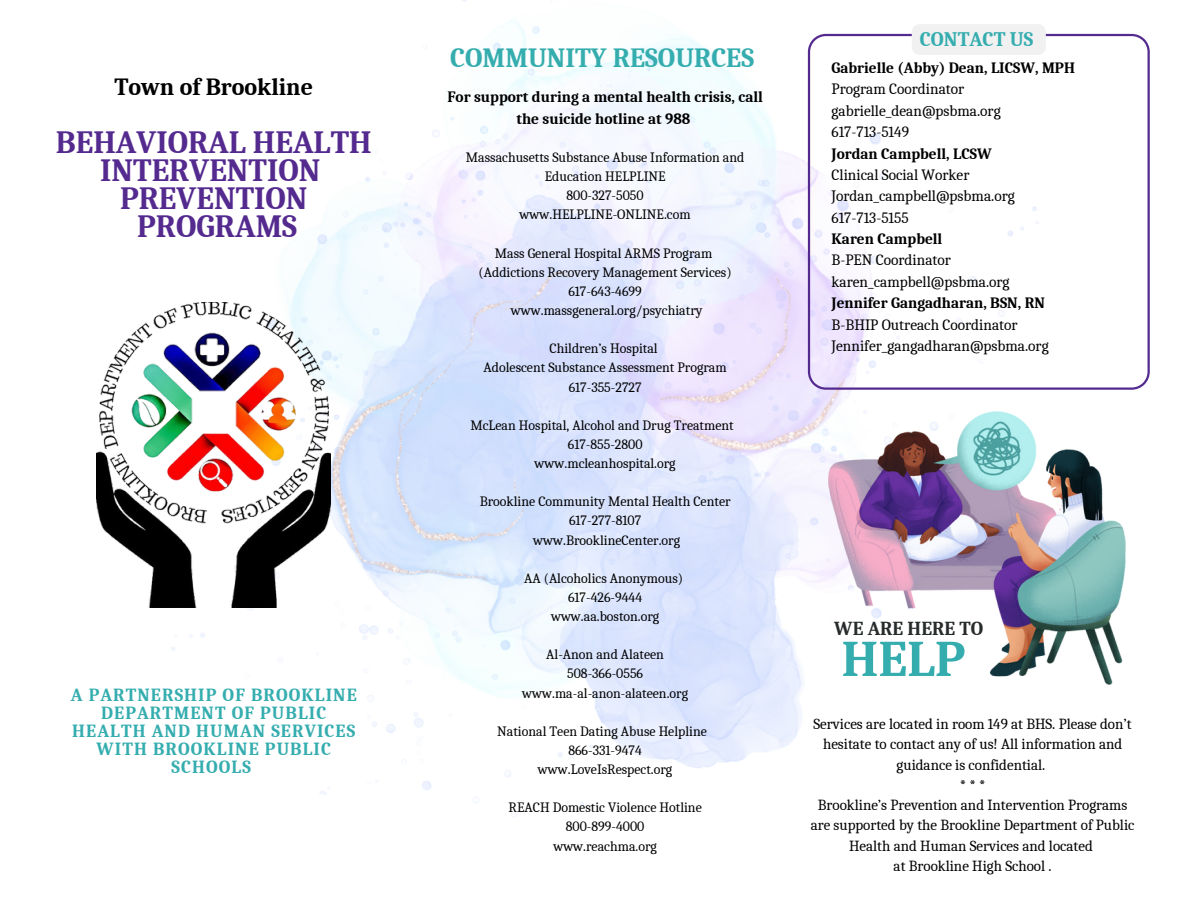
<style>
.page{position:relative;width:1188px;height:918px;background:#fff}
.page>*{position:absolute;margin:0;border:0;box-sizing:border-box;transform-origin:0 0}
.t1{font:700 51.3px "Caladea";color:#35adaf}
.t2{font:700 31.5px/28.2px "Caladea";color:#542a8f;text-align:center}
.t3{font:700 27px "Caladea";color:#35adaf}
.t4{font:700 24px "Caladea";color:#000}
.t5{font:700 20.1px "Caladea";color:#35adaf}
.t6{font:700 19.2px "Caladea";color:#272b2b}
.t7{font:700 18px/18px "Caladea";letter-spacing:.06em;color:#35adaf;text-align:center}
.t8{font:15.3px/21.3px "Caladea";color:#000}
.t9{font:700 15.3px/21.3px "Caladea";color:#000;text-align:center}
.t10{font:15px/20.2px "Caladea";color:#000;text-align:center}
.t11{font:13.8px/19.2px "Caladea";color:#000;text-align:center}
.s1{font-weight:700}
</style>
<div class="page">
<img style="left:171px;top:0;width:893px;height:814px">
<img style="left:829px;top:411px;width:297px;height:273px">
<svg style="left:808px;top:34px;width:342px;height:355px"></svg>
<img style="left:97px;top:303px;width:234px;height:305px">
<div style="left:912px;top:24px;width:134px;height:31px;background:#f1f1f1"></div>
<p class="t4" style="left:114px;top:73px;width:200px">Town of Brookline</p>
<p class="t2" style="left:56px;top:128px;width:318px">BEHAVIORAL HEALTH<br>INTERVENTION<br>PREVENTION</p>
<p class="t2" style="left:137px;top:213px;width:161px">PROGRAMS</p>
<p class="t7" style="left:71px;top:686px;width:287px">A PARTNERSHIP OF BROOKLINE<br>DEPARTMENT OF PUBLIC<br>HEALTH AND HUMAN SERVICES<br>WITH BROOKLINE PUBLIC<br>SCHOOLS</p>
<p class="t3" style="left:450px;top:43px;width:305px">COMMUNITY RESOURCES</p>
<p class="t9" style="left:447px;top:87px;width:317px">For support during a mental health crisis, call the suicide hotline at 988</p>
<p class="t11" style="left:466px;top:148px;width:280px">Massachusetts Substance Abuse Information and<br>Education HELPLINE</p>
<p class="t11" style="left:567px;top:186px;width:79px">800-327-5050</p>
<p class="t11" style="left:520px;top:205px;width:173px">www.HELPLINE-ONLINE.com</p>
<p class="t11" style="left:495px;top:244px;width:219px">Mass General Hospital ARMS Program</p>
<p class="t11" style="left:479px;top:263px;width:255px">(Addictions Recovery Management Services)</p>
<p class="t11" style="left:568px;top:282px;width:75px">617-643-4699</p>
<p class="t11" style="left:511px;top:301px;width:193px">www.massgeneral.org/psychiatry</p>
<p class="t11" style="left:550px;top:339px;width:110px">Children’s Hospital</p>
<p class="t11" style="left:484px;top:358px;width:245px">Adolescent Substance Assessment Program</p>
<p class="t11" style="left:569px;top:378px;width:74px">617-355-2727</p>
<p class="t11" style="left:470px;top:416px;width:265px">McLean Hospital, Alcohol and Drug Treatment</p>
<p class="t11" style="left:568px;top:435px;width:76px">617-855-2800</p>
<p class="t11" style="left:535px;top:454px;width:143px">www.mcleanhospital.org</p>
<p class="t11" style="left:480px;top:492px;width:252px">Brookline Community Mental Health Center</p>
<p class="t11" style="left:569px;top:511px;width:74px">617-277-8107</p>
<p class="t11" style="left:533px;top:531px;width:148px">www.BrooklineCenter.org</p>
<p class="t11" style="left:524px;top:569px;width:161px">AA (Alcoholics Anonymous)</p>
<p class="t11" style="left:568px;top:588px;width:76px">617-426-9444</p>
<p class="t11" style="left:551px;top:607px;width:110px">www.aa.boston.org</p>
<p class="t11" style="left:546px;top:645px;width:119px">Al-Anon and Alateen</p>
<p class="t11" style="left:567px;top:664px;width:77px">508-366-0556</p>
<p class="t11" style="left:522px;top:684px;width:167px">www.ma-al-anon-alateen.org</p>
<p class="t11" style="left:497px;top:722px;width:211px">National Teen Dating Abuse Helpline</p>
<p class="t11" style="left:568px;top:741px;width:75px">866-331-9474</p>
<p class="t11" style="left:538px;top:760px;width:136px">www.LoveIsRespect.org</p>
<p class="t11" style="left:509px;top:798px;width:195px">REACH Domestic Violence Hotline</p>
<p class="t11" style="left:566px;top:817px;width:80px">800-899-4000</p>
<p class="t11" style="left:553px;top:837px;width:105px">www.reachma.org</p>
<p class="t5" style="left:920px;top:28px;width:115px">CONTACT US</p>
<p class="t8" style="left:832px;top:57px;width:245px"><span class="s1">Gabrielle (Abby) Dean, LICSW, MPH<br></span>Program Coordinator gabrielle_dean@psbma.org</p>
<p class="t8" style="left:832px;top:122px;width:79px">617-713-5149</p>
<p class="t9" style="left:832px;top:143px;width:162px">Jordan Campbell, LCSW</p>
<p class="t8" style="left:832px;top:164px;width:185px">Clinical Social Worker<br>Jordan_campbell@psbma.org</p>
<p class="t8" style="left:832px;top:207px;width:79px">617-713-5155</p>
<p class="t9" style="left:832px;top:228px;width:112px">Karen Campbell</p>
<p class="t8" style="left:832px;top:250px;width:180px">B-PEN Coordinator karen_campbell@psbma.org</p>
<p class="t9" style="left:832px;top:293px;width:215px">Jennifer Gangadharan, BSN, RN</p>
<p class="t8" style="left:832px;top:314px;width:219px">B-BHIP Outreach Coordinator<br>Jennifer_gangadharan@psbma.org</p>
<p class="t6" style="left:834px;top:618px;width:150px">WE ARE HERE TO</p>
<p class="t1" style="left:842px;top:630px;width:125px">HELP</p>
<p class="t10" style="left:814px;top:714px;width:320px">Services are located in room 149 at BHS. Please don’t hesitate to contact any of us! All information and guidance is confidential.</p>
<p class="t10" style="left:960px;top:775px;width:27px">***</p>
<p class="t10" style="left:811px;top:795px;width:325px">Brookline’s Prevention and Intervention Programs are supported by the Brookline Department of Public<br>Health and Human Services and located</p>
<p class="t10" style="left:894px;top:856px;width:159px">at Brookline High School .</p>
</div>
